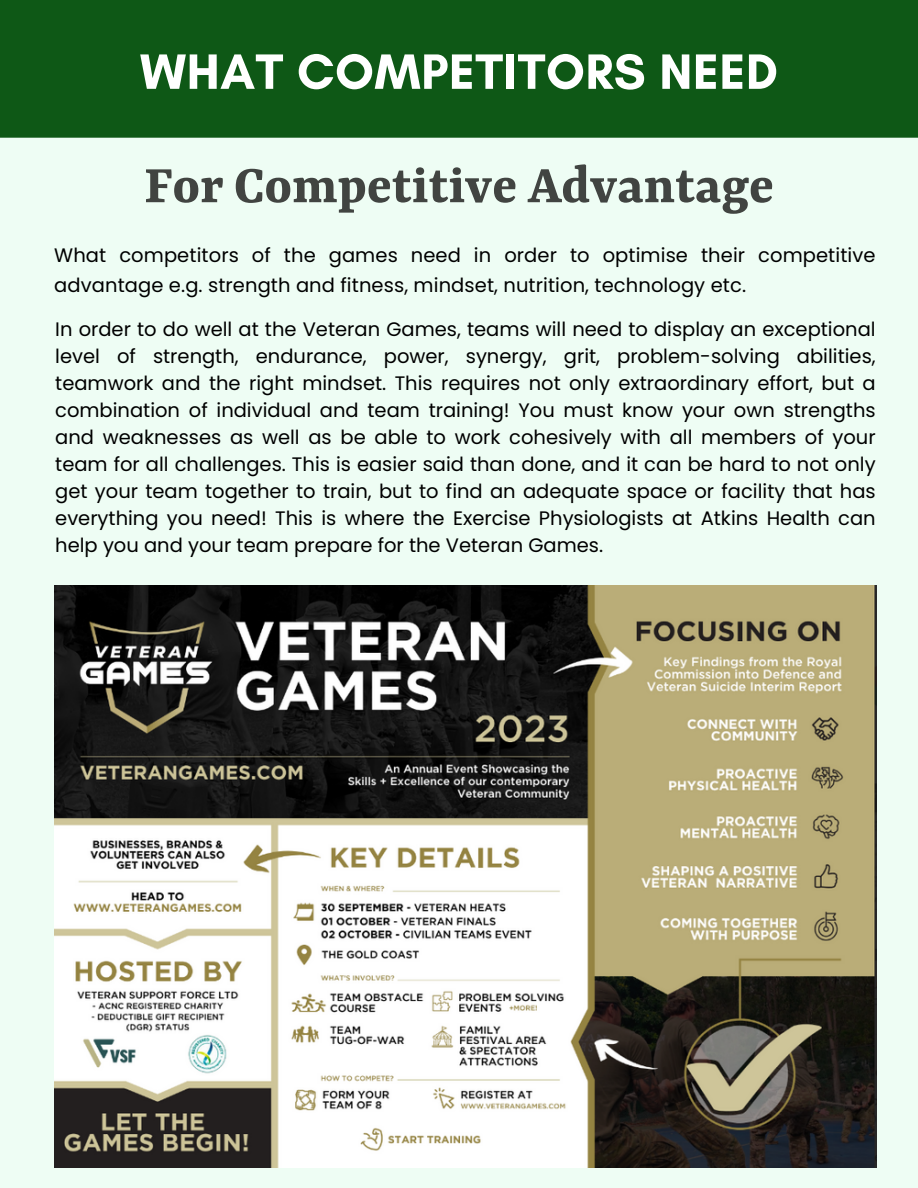
<style>
.page{position:relative;width:918px;height:1188px;background:#eefdf4}
.page>*{position:absolute;margin:0;border:0;box-sizing:border-box;transform-origin:0 0}
.t1{font:700 57.75px "Rasa";color:#414441}
.t2{font:700 50.55px "Glacial Indifference";letter-spacing:.01em;color:#fff}
.t3{font:19.5px/27px "Poppins";letter-spacing:.005em;color:#000}
</style>
<div class="page">
<img style="left:54px;top:586px;width:823px;height:581px">
<div style="left:0;top:0;width:918px;height:138px;background:#0e5816"></div>
<p class="t2" style="left:140px;top:41px;width:640px">WHAT COMPETITORS NEED</p>
<p class="t1" style="left:144px;top:160px;width:631px">For Competitive Advantage</p>
<p class="t3" style="left:54px;top:240px;width:823px;line-height:30.3px">What competitors of the games need in order to optimise their competitive advantage e.g. strength and fitness, mindset, nutrition, technology etc.</p>
<p class="t3" style="left:55px;top:316px;width:822px;text-align:justify">In order to do well at the Veteran Games, teams will need to display an exceptional level of strength, endurance, power, synergy, grit, problem-solving abilities, teamwork and the right mindset. This requires not only extraordinary effort, but a combination of individual and team training! You must know your own strengths and weaknesses as well as be able to work cohesively with all members of your team for all challenges. This is easier said than done, and it can be hard to not only get your team together to train, but to find an adequate space or facility that has everything you need! This is where the Exercise Physiologists at Atkins Health can help you and your team prepare for the Veteran Games.</p>
</div>
